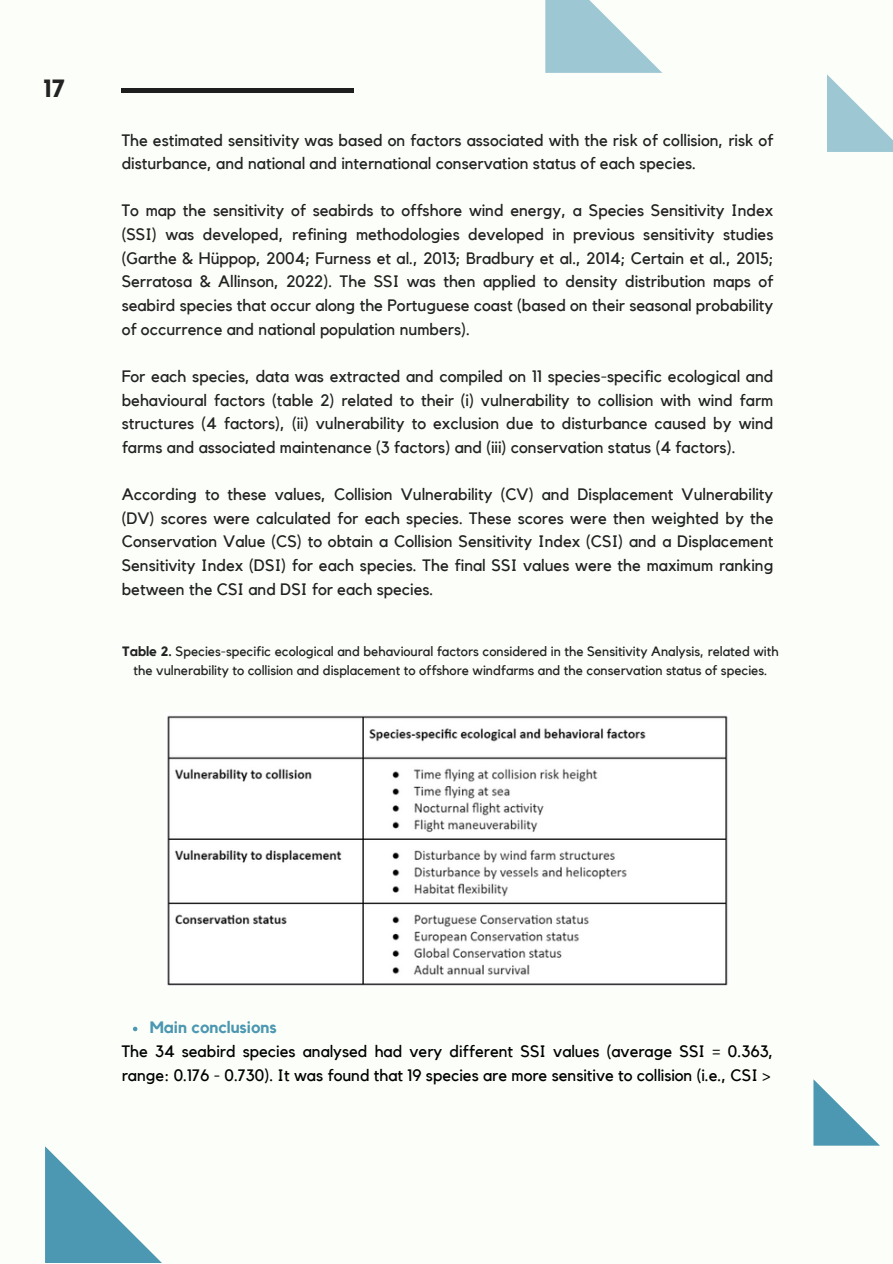
<style>
.page{position:relative;width:893px;height:1264px;background:#fff}
.page>*{position:absolute;margin:0;border:0;box-sizing:border-box;transform-origin:0 0}
.t1{font:700 24.75px "Kollektif";color:#222}
.t2{font:16.5px/23.7px "Kollektif";color:#222;text-align:justify}
.t3{font:16.5px/23.7px "Kollektif";color:#000}
.t4{font:700 16.5px "Kollektif";color:#4c97b1}
.t5{font:13.5px/19.2px "Kollektif";color:#222;text-align:center}
.s1{font-weight:700}
</style>
<div class="page">
<div style="left:0;top:0;width:892px;height:1263px;background:#fcfff9"></div>
<svg style="left:45px;top:1146px;width:116px;height:116px"></svg>
<svg style="left:545px;top:0;width:117px;height:73px;fill:#9dc7d2"></svg>
<svg style="left:813px;top:1079px;width:66px;height:66px"></svg>
<div style="left:122px;top:88px;width:232px;height:5px;background:#1e1e1e"></div>
<svg style="left:827px;top:74px;width:65px;height:78px"></svg>
<img style="left:167px;top:715px;width:561px;height:271px">
<svg style="left:133px;top:1026px;width:4px;height:5px"></svg>
<p class="t1" style="left:43px;top:77px;width:24px">17</p>
<h1 class="t2" style="left:122px;top:129px;width:653px">The estimated sensitivity was based on factors associated with the risk of collision, risk of disturbance, and national and international conservation status of each species.</h1>
<h1 class="t2" style="left:122px;top:199px;width:653px">To map the sensitivity of seabirds to offshore wind energy, a Species Sensitivity Index (SSI) was developed, refining methodologies developed in previous sensitivity studies (Garthe &amp; Hüppop, 2004; Furness et al., 2013; Bradbury et al., 2014; Certain et al., 2015; Serratosa &amp; Allinson, 2022). The SSI was then applied to density distribution maps of seabird species that occur along the Portuguese coast (based on their seasonal probability of occurrence and national population numbers).</h1>
<h1 class="t2" style="left:122px;top:365px;width:653px">For each species, data was extracted and compiled on 11 species-specific ecological and behavioural factors (table 2) related to their (i) vulnerability to collision with wind farm structures (4 factors), (ii) vulnerability to exclusion due to disturbance caused by wind farms and associated maintenance (3 factors) and (iii) conservation status (4 factors).</h1>
<h1 class="t2" style="left:122px;top:483px;width:653px">According to these values, Collision Vulnerability (CV) and Displacement Vulnerability (DV) scores were calculated for each species. These scores were then weighted by the Conservation Value (CS) to obtain a Collision Sensitivity Index (CSI) and a Displacement Sensitivity Index (DSI) for each species. The final SSI values were the maximum ranking between the CSI and DSI for each species.</h1>
<p class="t5" style="left:122px;top:642px;width:657px"><span class="s1">Table 2.</span> Species-specific ecological and behavioural factors considered in the Sensitivity Analysis, related with the vulnerability to collision and displacement to offshore windfarms and the conservation status of species.</p>
<p class="t4" style="left:150px;top:1020px;width:129px">Main conclusions</p>
<p class="t3" style="left:122px;top:1040px;width:653px">The 34 seabird species analysed had very different SSI values (average SSI = 0.363, range: 0.176 - 0.730). It was found that 19 species are more sensitive to collision (i.e., CSI &gt;</p>
</div>
